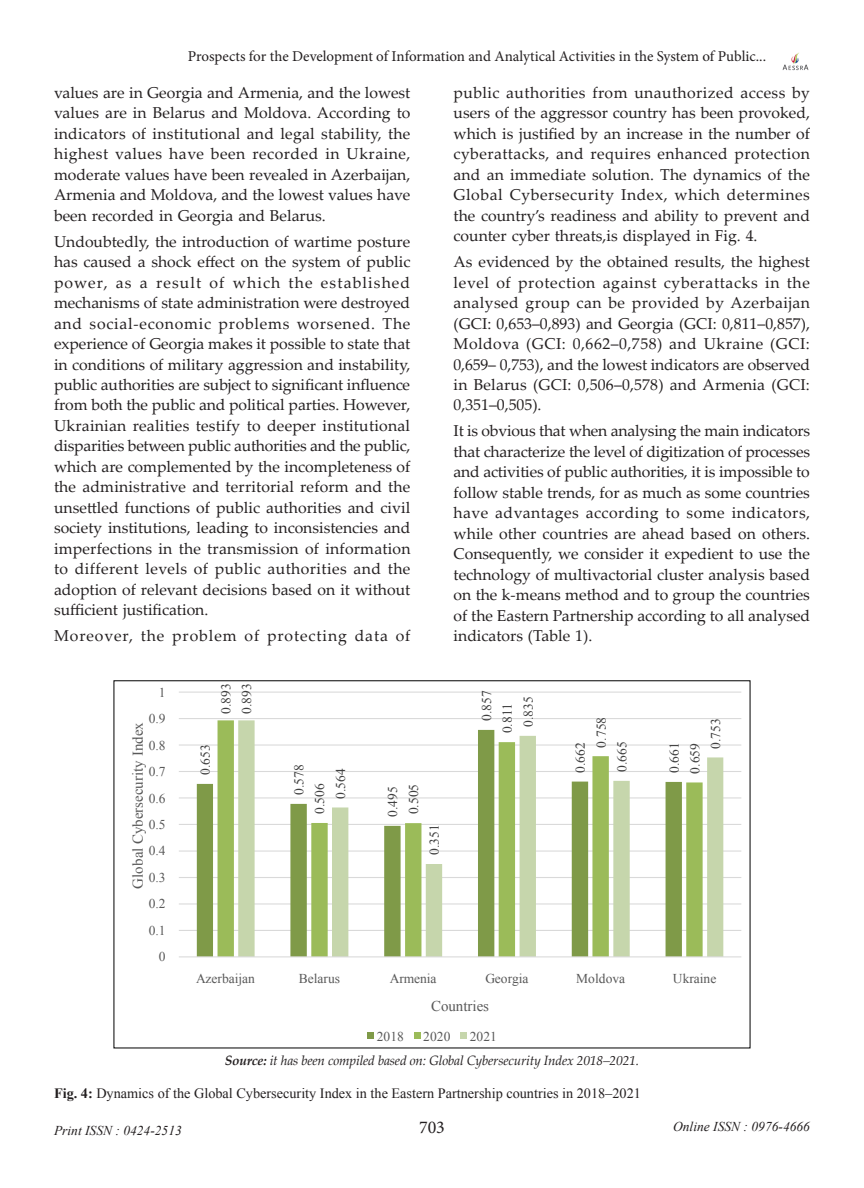
<style>
.page{position:relative;width:864px;height:1188px;background:#fff}
.page>*{position:absolute;margin:0;border:0;box-sizing:border-box;transform-origin:0 0}
.t1{font:18px "Minion Pro";color:#231f20}
.Body_Text{font:15.75px/20.5px "Palatino Linotype";color:#231f20;text-align:justify}
.Body_Text-2{font:15.75px "Palatino Linotype";letter-spacing:.06em;color:#231f20}
.t2{font:15px "Minion Pro";letter-spacing:-.005em;color:#231f20}
.t3{font:15px "Times New Roman";color:#595959}
.t4{font:14.25px "Times New Roman";color:#231f20}
.t5{font:13.5px "Times New Roman";letter-spacing:.005em;color:#404040}
.t6{font:13.5px "Times New Roman";color:#595959}
.sorce{font:italic 13.5px "Palatino Linotype";letter-spacing:-.015em;color:#231f20}
.t7{font:italic 13.5px "Times New Roman";color:#231f20}
.s1{font-weight:700}
</style>
<div class="page">
<img style="left:782px;top:52px;width:27px;height:19px">
<svg style="left:179px;top:691px;width:563px;height:348px"></svg>
<p class="t2" style="left:188px;top:47px;width:580px">Prospects for the Development of Information and Analytical Activities in the System of Public...</p>
<p class="Body_Text" style="left:54px;top:82px;width:358px">values are in Georgia and Armenia, and the lowest values are in Belarus and Moldova. According to indicators of institutional and legal stability, the highest values have been recorded in Ukraine, moderate values have been revealed in Azerbaijan, Armenia and Moldova, and the lowest values have been recorded in Georgia and Belarus.</p>
<p class="Body_Text" style="left:54px;top:230px;width:358px">Undoubtedly, the introduction of wartime posture has caused a shock effect on the system of public power, as a result of which the established mechanisms of state administration were destroyed and social-economic problems worsened. The experience of Georgia makes it possible to state that in conditions of military aggression and instability, public authorities are subject to significant influence from both the public and political parties. However, Ukrainian realities testify to deeper institutional disparities between public authorities and the public, which are complemented by the incompleteness of the administrative and territorial reform and the unsettled functions of public authorities and civil society institutions, leading to inconsistencies and imperfections in the transmission of information to different levels of public authorities and the adoption of relevant decisions based on it without sufficient justification.</p>
<p class="Body_Text-2" style="left:54px;top:625px;width:358px">Moreover, the problem of protecting data of</p>
<p class="Body_Text" style="left:454px;top:82px;width:358px">public authorities from unauthorized access by users of the aggressor country has been provoked, which is justified by an increase in the number of cyberattacks, and requires enhanced protection and an immediate solution. The dynamics of the Global Cybersecurity Index, which determines the country’s readiness and ability to prevent and counter cyber threats,is displayed in Fig. 4.</p>
<p class="Body_Text" style="left:454px;top:251px;width:358px">As evidenced by the obtained results, the highest level of protection against cyberattacks in the analysed group can be provided by Azerbaijan (GCI: 0,653–0,893) and Georgia (GCI: 0,811–0,857), Moldova (GCI: 0,662–0,758) and Ukraine (GCI:<br>0,659– 0,753), and the lowest indicators are observed in Belarus (GCI: 0,506–0,578) and Armenia (GCI:<br>0,351–0,505).</p>
<p class="Body_Text" style="left:454px;top:420px;width:358px">It is obvious that when analysing the main indicators that characterize the level of digitization of processes and activities of public authorities, it is impossible to follow stable trends, for as much as some countries have advantages according to some indicators, while other countries are ahead based on others.<br>Consequently, we consider it expedient to use the technology of multivactorial cluster analysis based on the k-means method and to group the countries of the Eastern Partnership according to all analysed indicators (Table 1).</p>
<p class="t6" style="left:159px;top:683px;width:8px">1</p>
<p class="t6" style="left:149px;top:709px;width:18px">0.9</p>
<p class="t3" style="left:128px;top:889px;width:168px;rotate:-90deg">Global Cybersecurity Index</p>
<p class="t6" style="left:149px;top:736px;width:18px">0.8</p>
<p class="t6" style="left:149px;top:762px;width:18px">0.7</p>
<p class="t6" style="left:149px;top:789px;width:18px">0.6</p>
<p class="t6" style="left:149px;top:815px;width:18px">0.5</p>
<p class="t6" style="left:149px;top:842px;width:18px">0.4</p>
<p class="t6" style="left:149px;top:868px;width:18px">0.3</p>
<p class="t6" style="left:149px;top:895px;width:18px">0.2</p>
<p class="t6" style="left:149px;top:921px;width:18px">0.1</p>
<p class="t6" style="left:159px;top:948px;width:8px">0</p>
<p class="t5" style="left:217px;top:714px;width:32px;rotate:-90deg">0.893</p>
<p class="t5" style="left:238px;top:714px;width:32px;rotate:-90deg">0.893</p>
<p class="t5" style="left:196px;top:775px;width:32px;rotate:-90deg">0.653</p>
<p class="t5" style="left:290px;top:795px;width:32px;rotate:-90deg">0.578</p>
<p class="t5" style="left:332px;top:799px;width:32px;rotate:-90deg">0.564</p>
<p class="t5" style="left:311px;top:814px;width:32px;rotate:-90deg">0.506</p>
<p class="t5" style="left:405px;top:814px;width:32px;rotate:-90deg">0.505</p>
<p class="t5" style="left:384px;top:817px;width:32px;rotate:-90deg">0.495</p>
<p class="t5" style="left:425px;top:855px;width:32px;rotate:-90deg">0.351</p>
<p class="t5" style="left:478px;top:721px;width:32px;rotate:-90deg">0.857</p>
<p class="t5" style="left:498px;top:733px;width:32px;rotate:-90deg">0.811</p>
<p class="t5" style="left:519px;top:727px;width:32px;rotate:-90deg">0.835</p>
<p class="t5" style="left:592px;top:748px;width:32px;rotate:-90deg">0.758</p>
<p class="t5" style="left:613px;top:772px;width:32px;rotate:-90deg">0.665</p>
<p class="t5" style="left:571px;top:773px;width:32px;rotate:-90deg">0.662</p>
<p class="t5" style="left:665px;top:773px;width:32px;rotate:-90deg">0.661</p>
<p class="t5" style="left:686px;top:774px;width:32px;rotate:-90deg">0.659</p>
<p class="t5" style="left:707px;top:749px;width:32px;rotate:-90deg">0.753</p>
<p class="t6" style="left:196px;top:969px;width:60px">Azerbaijan</p>
<p class="t6" style="left:299px;top:969px;width:43px">Belarus</p>
<p class="t6" style="left:390px;top:969px;width:48px">Armenia</p>
<p class="t6" style="left:485px;top:969px;width:45px">Georgia</p>
<p class="t6" style="left:576px;top:969px;width:50px">Moldova</p>
<p class="t6" style="left:673px;top:969px;width:45px">Ukraine</p>
<p class="t3" style="left:431px;top:996px;width:59px">Countries</p>
<p class="t6" style="left:377px;top:1027px;width:29px">2018</p>
<p class="t6" style="left:423px;top:1027px;width:29px">2020</p>
<p class="t6" style="left:470px;top:1027px;width:29px">2021</p>
<p class="sorce" style="left:225px;top:1051px;width:416px"><span class="s1">Source:</span> it has been compiled based on: Global Cybersecurity Index 2018–2021.</p>
<p class="t4" style="left:54px;top:1083px;width:588px"><span class="s1">Fig. 4:</span> Dynamics of the Global Cybersecurity Index in the Eastern Partnership countries in 2018–2021</p>
<p class="t7" style="left:54px;top:1121px;width:129px">Print ISSN : 0424-2513</p>
<p class="t1" style="left:419px;top:1116px;width:27px">703</p>
<p class="t7" style="left:673px;top:1117px;width:138px">Online ISSN : 0976-4666</p>
</div>
